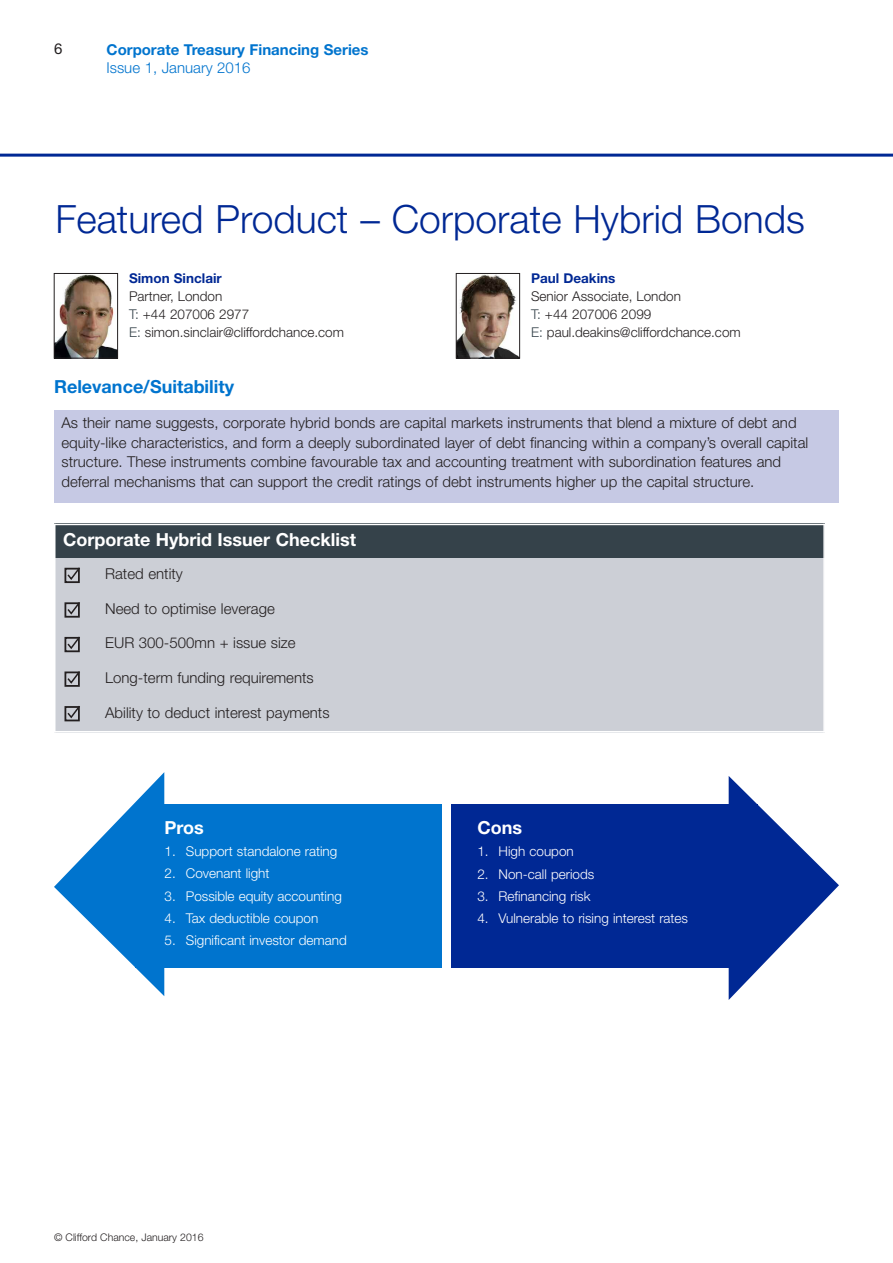
<style>
.page{position:relative;width:893px;height:1263px;background:#fff}
.page>*{position:absolute;margin:0;border:0;box-sizing:border-box;transform-origin:0 0}
.t1{font:300 39px "Helvetica Neue LT";color:#002894}
.t2{font:700 18px "Helvetica Neue LT";color:#fff}
.t3{font:700 18px "Helvetica Neue LT";color:#0074ce}
.t4{font:300 15px/19.5px "Helvetica Neue LT";color:#231f20}
.t5{font:700 15px "Helvetica Neue LT";color:#0074ce}
.t6{font:300 15px "Helvetica Neue LT";color:#0074ce}
.t7{font:15px "Helvetica Neue LT";color:#231f20}
.t8{font:300 13.5px "Helvetica Neue LT";color:#fff}
.t9{font:300 13.5px/18px "Helvetica Neue LT";color:#231f20}
.t10{font:700 13.5px "Helvetica Neue LT";color:#002894}
.t11{font:300 10.5px "Helvetica Neue LT";color:#231f20}
.s1{color:#35424a}
</style>
<div class="page">
<hr style="left:0;top:154px;width:893px;height:3px;background:#002894">
<div style="left:136px;top:804px;width:306px;height:164px;background:#0074ce"></div>
<svg style="left:54px;top:772px;width:110px;height:224px"></svg>
<div style="left:451px;top:804px;width:306px;height:164px;background:#002894"></div>
<svg style="left:729px;top:776px;width:110px;height:224px"></svg>
<div style="left:54px;top:410px;width:785px;height:92px;background:#c6c9e4"></div>
<div style="left:54px;top:524px;width:770px;height:34px;background:#35424a"></div>
<div style="left:54px;top:558px;width:44px;height:35px;background:#cccfd6"></div>
<div style="left:64px;top:568px;width:16px;height:15px;border:2px solid #231f20"></div>
<svg style="left:66px;top:567px;width:14px;height:14px"></svg>
<div style="left:98px;top:558px;width:727px;height:35px;background:#cccfd6"></div>
<div style="left:54px;top:593px;width:44px;height:34px;background:#cccfd6"></div>
<div style="left:64px;top:602px;width:16px;height:16px;border:2px solid #231f20"></div>
<svg style="left:66px;top:602px;width:14px;height:14px"></svg>
<div style="left:98px;top:593px;width:727px;height:34px;background:#cccfd6"></div>
<div style="left:54px;top:627px;width:44px;height:35px;background:#cccfd6"></div>
<div style="left:64px;top:637px;width:16px;height:15px;border:2px solid #231f20"></div>
<svg style="left:66px;top:636px;width:14px;height:14px"></svg>
<div style="left:98px;top:627px;width:727px;height:35px;background:#cccfd6"></div>
<div style="left:54px;top:662px;width:44px;height:34px;background:#cccfd6"></div>
<div style="left:64px;top:671px;width:16px;height:16px;border:2px solid #231f20"></div>
<svg style="left:66px;top:671px;width:14px;height:14px"></svg>
<div style="left:98px;top:662px;width:727px;height:34px;background:#cccfd6"></div>
<div style="left:54px;top:696px;width:44px;height:36px;background:#cccfd6"></div>
<div style="left:64px;top:706px;width:16px;height:15px;border:2px solid #231f20"></div>
<svg style="left:66px;top:706px;width:14px;height:14px"></svg>
<div style="left:98px;top:696px;width:727px;height:36px;background:#cccfd6"></div>
<hr style="left:54px;top:524px;width:2px;height:208px;background:#fff">
<hr style="left:823px;top:524px;width:2px;height:208px;background:#fff">
<hr style="left:54px;top:524px;width:771px;height:1px;background:#fff">
<hr style="left:54px;top:731px;width:771px;height:1px;background:#fff">
<img style="left:56px;top:275px;width:60px;height:81px">
<div style="left:54px;top:273px;width:64px;height:85px;border:1px solid #231f20"></div>
<img style="left:458px;top:275px;width:60px;height:81px">
<div style="left:456px;top:273px;width:64px;height:85px;border:1px solid #231f20"></div>
<p class="t7" style="left:54px;top:43px;width:10px">6</p>
<p class="t5" style="left:107px;top:44px;width:264px">Corporate Treasury Financing Series</p>
<p class="t6" style="left:107px;top:62px;width:146px">Issue 1, January 2016</p>
<h1 class="t1" style="left:56px;top:206px;width:751px">Featured Product – Corporate Hybrid Bonds</h1>
<p class="t10" style="left:129px;top:273px;width:94px">Simon Sinclair</p>
<p class="t9" style="left:129px;top:288px;width:216px">Partner, London<br><span class="s1">T:</span> +44 207006 2977<br><span class="s1">E:</span> simon.sinclair@cliffordchance.com</p>
<p class="t3" style="left:54px;top:380px;width:182px">Relevance/Suitability</p>
<p class="t10" style="left:531px;top:273px;width:86px">Paul Deakins</p>
<p class="t9" style="left:531px;top:288px;width:211px">Senior Associate, London<br><span class="s1">T:</span> +44 207006 2099<br><span class="s1">E:</span> paul.deakins@cliffordchance.com</p>
<p class="t4" style="left:61px;top:415px;width:748px">As their name suggests, corporate hybrid bonds are capital markets instruments that blend a mixture of debt and equity-like characteristics, and form a deeply subordinated layer of debt financing within a company’s overall capital structure. These instruments combine favourable tax and accounting treatment with subordination features and deferral mechanisms that can support the credit ratings of debt instruments higher up the capital structure.</p>
<p class="t2" style="left:63px;top:533px;width:295px">Corporate Hybrid Issuer Checklist</p>
<p class="t4" style="left:105px;top:566px;width:79px">Rated entity</p>
<p class="t4" style="left:105px;top:600px;width:171px">Need to optimise leverage</p>
<p class="t4" style="left:105px;top:635px;width:192px">EUR 300-500mn + issue size</p>
<p class="t4" style="left:105px;top:669px;width:210px">Long-term funding requirements</p>
<p class="t4" style="left:105px;top:704px;width:226px">Ability to deduct interest payments</p>
<p class="t2" style="left:165px;top:821px;width:41px">Pros</p>
<p class="t8" style="left:165px;top:846px;width:174px">1. Support standalone rating</p>
<p class="t8" style="left:165px;top:869px;width:106px">2. Covenant light</p>
<p class="t8" style="left:165px;top:891px;width:179px">3. Possible equity accounting</p>
<p class="t8" style="left:165px;top:913px;width:155px">4. Tax deductible coupon</p>
<p class="t8" style="left:165px;top:935px;width:184px">5. Significant investor demand</p>
<p class="t11" style="left:54px;top:1233px;width:151px">© Clifford Chance, January 2016</p>
<p class="t2" style="left:477px;top:821px;width:46px">Cons</p>
<p class="t8" style="left:477px;top:847px;width:98px">1. High coupon</p>
<p class="t8" style="left:477px;top:869px;width:118px">2. Non-call periods</p>
<p class="t8" style="left:477px;top:891px;width:115px">3. Refinancing risk</p>
<p class="t8" style="left:477px;top:913px;width:212px">4. Vulnerable to rising interest rates</p>
</div>
